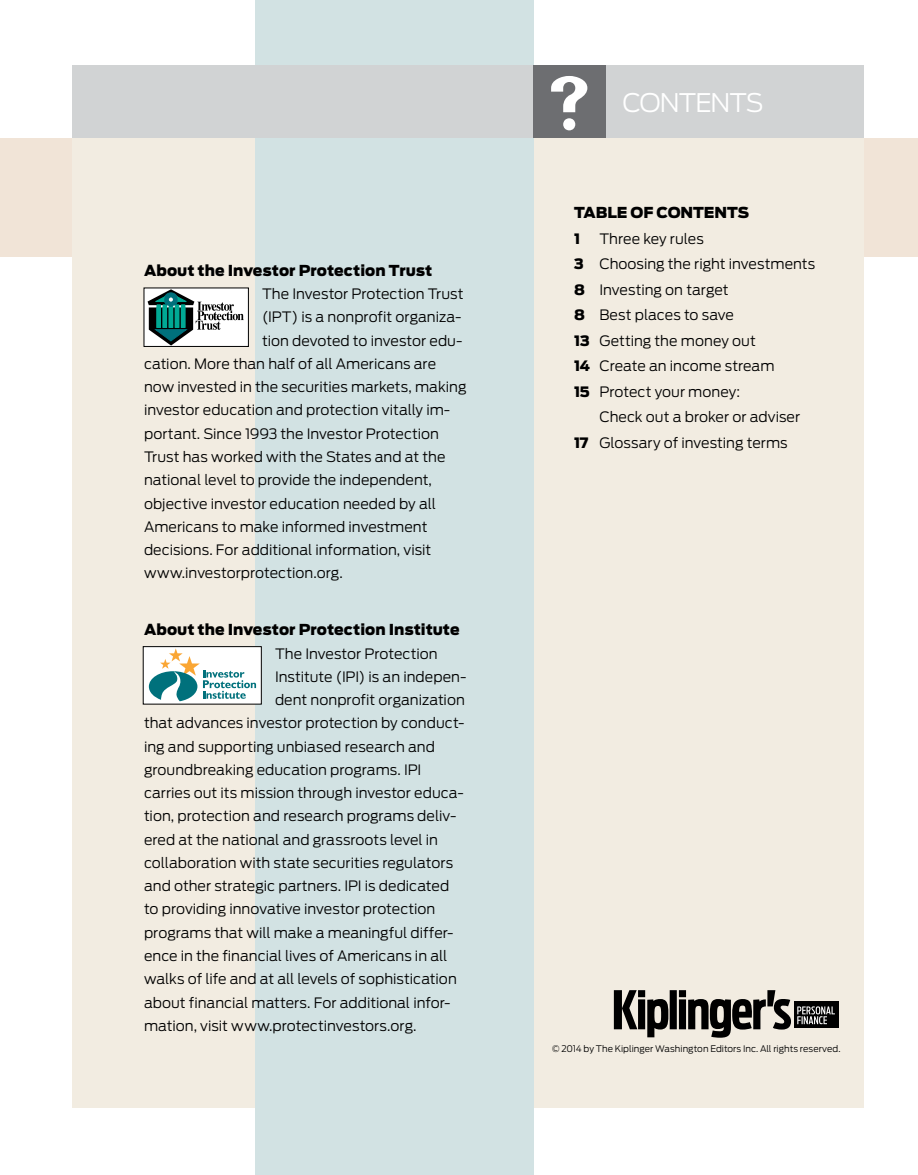
<style>
.page{position:relative;width:918px;height:1175px;background:#fff}
.page>*{position:absolute;margin:0;border:0;box-sizing:border-box;transform-origin:0 0}
.t1{font:300 25.5px "Antenna";letter-spacing:-.03em;color:#fff}
.t2{font:900 15px "Antenna";color:#000}
.t3{font:300 14.25px/25.5px "Antenna";letter-spacing:-.005em;color:#000}
.t4{font:900 14.25px "Antenna";color:#000}
.t5{font:300 9px "Antenna";color:#000}
.s1{font-weight:900}
</style>
<div class="page">
<hr style="left:917px;top:66px;width:1px;height:72px;background:#d1d3d4">
<div style="left:0;top:138px;width:918px;height:118px;background:#f1e4d7"></div>
<div style="left:72px;top:66px;width:792px;height:1041px;background:#f2ece1"></div>
<div style="left:255px;top:0;width:279px;height:1174px;background:#d2e2e3"></div>
<div style="left:72px;top:66px;width:792px;height:72px;background:#d1d3d4"></div>
<div style="left:534px;top:66px;width:72px;height:72px;background:#6d6e71"></div>
<svg style="left:551px;top:76px;width:36px;height:54px"></svg>
<div style="left:144px;top:288px;width:104px;height:58px;background:#fff"></div>
<svg style="left:148px;top:290px;width:96px;height:54px"></svg>
<div style="left:143px;top:646px;width:118px;height:58px;background:#fff"></div>
<svg style="left:149px;top:648px;width:107px;height:53px"></svg>
<div style="left:143px;top:646px;width:119px;height:58px;border:1px solid #000"></div>
<div style="left:794px;top:1002px;width:45px;height:26px;background:#000"></div>
<svg style="left:614px;top:990px;width:177px;height:47px"></svg>
<svg style="left:797px;top:1006px;width:38px;height:18px"></svg>
<p class="t2" style="left:144px;top:261px;width:290px">About the Investor Protection Trust</p>
<p class="t3" style="left:262px;top:281px;width:203px">The Investor Protection Trust</p>
<p class="t3" style="left:262px;top:304px;width:201px">(IPT) is a nonprofit organiza-</p>
<p class="t3" style="left:262px;top:328px;width:202px">tion devoted to investor edu-</p>
<p class="t3" style="left:144px;top:351px;width:294px">cation. More than half of all Americans are</p>
<p class="t3" style="left:144px;top:374px;width:324px">now invested in the securities markets, making</p>
<p class="t3" style="left:144px;top:397px;width:308px">investor education and protection vitally im-</p>
<p class="t3" style="left:144px;top:421px;width:297px">portant. Since 1993 the Investor Protection</p>
<p class="t3" style="left:144px;top:444px;width:303px">Trust has worked with the States and at the</p>
<p class="t3" style="left:144px;top:467px;width:289px">national level to provide the independent,</p>
<p class="t3" style="left:144px;top:490px;width:293px">objective investor education needed by all</p>
<p class="t3" style="left:144px;top:514px;width:285px">Americans to make informed investment</p>
<p class="t3" style="left:144px;top:537px;width:289px">decisions. For additional information, visit</p>
<p class="t3" style="left:144px;top:560px;width:200px">www.investorprotection.org.</p>
<p class="t2" style="left:144px;top:621px;width:317px">About the Investor Protection Institute</p>
<p class="t3" style="left:275px;top:640px;width:164px">The Investor Protection</p>
<p class="t3" style="left:275px;top:664px;width:193px">Institute (IPI) is an indepen-</p>
<p class="t3" style="left:275px;top:687px;width:191px">dent nonprofit organization</p>
<p class="t3" style="left:144px;top:710px;width:322px">that advances investor protection by conduct-</p>
<p class="t3" style="left:144px;top:733px;width:293px">ing and supporting unbiased research and</p>
<p class="t3" style="left:144px;top:757px;width:279px">groundbreaking education programs. IPI</p>
<p class="t3" style="left:144px;top:780px;width:322px">carries out its mission through investor educa-</p>
<p class="t3" style="left:144px;top:803px;width:314px">tion, protection and research programs deliv-</p>
<p class="t3" style="left:144px;top:826px;width:296px">ered at the national and grassroots level in</p>
<p class="t3" style="left:144px;top:850px;width:311px">collaboration with state securities regulators</p>
<p class="t3" style="left:144px;top:873px;width:307px">and other strategic partners. IPI is dedicated</p>
<p class="t3" style="left:144px;top:896px;width:293px">to providing innovative investor protection</p>
<p class="t3" style="left:144px;top:919px;width:311px">programs that will make a meaningful differ-</p>
<p class="t3" style="left:144px;top:943px;width:305px">ence in the financial lives of Americans in all</p>
<p class="t3" style="left:144px;top:966px;width:314px">walks of life and at all levels of sophistication</p>
<p class="t3" style="left:144px;top:989px;width:308px">about financial matters. For additional infor-</p>
<p class="t3" style="left:144px;top:1012px;width:274px">mation, visit www.protectinvestors.org.</p>
<h1 class="t1" style="left:639px;top:88px;width:126px">ontents</h1>
<p class="t2" style="left:574px;top:204px;width:177px">TABLE OF CONTENTS</p>
<p class="t4" style="left:574px;top:230px;width:8px">1</p>
<p class="t3" style="left:574px;top:226px;width:243px;text-indent:25px">Three key rules<br><span class="s1">3</span> Choosing the right investments<br><span class="s1">8</span> Investing on target<br><span class="s1">8</span> Best places to save<br><span class="s1">13</span> Getting the money out<br><span class="s1">14</span> Create an income stream<br><span class="s1">15</span> Protect your money:</p>
<p class="t3" style="left:574px;top:404px;width:228px;text-indent:25px">Check out a broker or adviser<br><span class="s1">17</span> Glossary of investing terms</p>
<p class="t5" style="left:552px;top:1043px;width:290px">© 2014 by The Kiplinger Washington Editors Inc. All rights reserved.</p>
</div>
